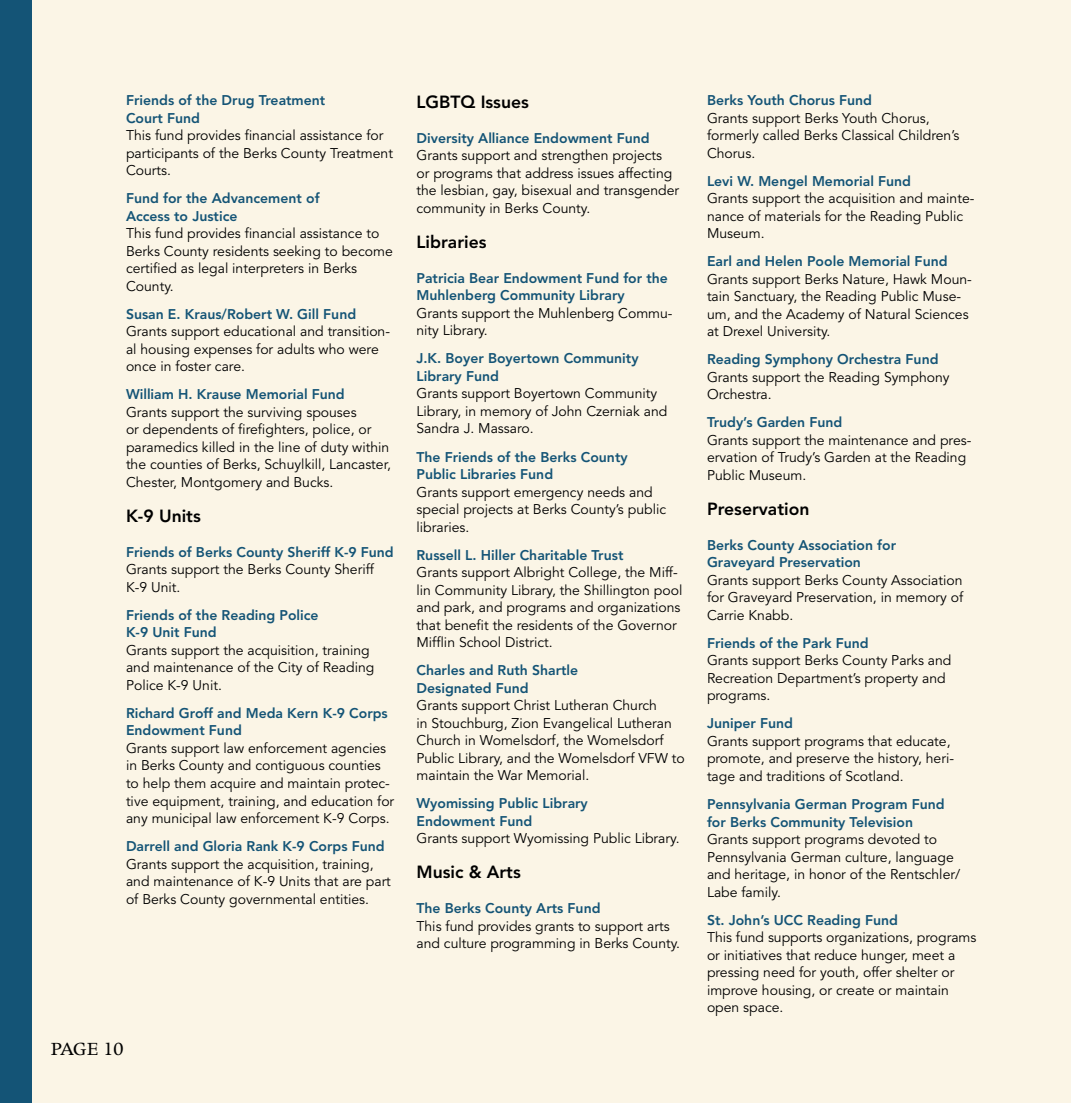
<style>
.page{position:relative;width:1071px;height:1103px;background:#fff}
.page>*{position:absolute;margin:0;border:0;box-sizing:border-box;transform-origin:0 0}
.t1{font:21px "Apollo";letter-spacing:-.03em;color:#000}
.t2{font:800 17.5px "Avenir";color:#000}
.t3{font:14px/17.5px "Avenir";color:#000}
.t4{font:800 14px/17.5px "Avenir";color:#145476}
</style>
<div class="page">
<div style="left:0;top:0;width:1071px;height:1102px;background:#fbf5e6"></div>
<div style="left:0;top:0;width:32px;height:1102px;background:#145476"></div>
<p class="t4" style="left:126px;top:91px;width:201px">Friends of the Drug Treatment<br>Court Fund</p>
<p class="t3" style="left:126px;top:127px;width:268px">This fund provides financial assistance for participants of the Berks County Treatment<br>Courts.</p>
<p class="t4" style="left:126px;top:189px;width:195px">Fund for the Advancement of<br>Access to Justice</p>
<p class="t3" style="left:126px;top:225px;width:268px">This fund provides financial assistance to Berks County residents seeking to become certified as legal interpreters in Berks County.</p>
<p class="t4" style="left:126px;top:305px;width:232px">Susan E. Kraus/Robert W. Gill Fund</p>
<p class="t3" style="left:126px;top:323px;width:266px">Grants support educational and transition&shy;al housing expenses for adults who were once in foster care.</p>
<p class="t4" style="left:126px;top:385px;width:220px">William H . Krause Memorial Fund</p>
<p class="t3" style="left:126px;top:403px;width:266px">Grants support the surviving spouses<br>or dependents of firefighters, police, or paramedics killed in the line of duty within the counties of Berks, Schuylkill, Lancaster, Chester, Montgomery and Bucks.</p>
<p class="t2" style="left:126px;top:505px;width:76px">K-9 Units</p>
<p class="t4" style="left:126px;top:543px;width:269px">Friends of Berks County Sheriff K-9 Fund</p>
<p class="t3" style="left:126px;top:561px;width:249px">Grants support the Berks County Sheriff<br>K-9 Unit.</p>
<p class="t4" style="left:126px;top:606px;width:194px">Friends of the Reading Police<br>K-9 Unit Fund</p>
<p class="t3" style="left:126px;top:641px;width:250px">Grants support the acquisition, training and maintenance of the City of Reading<br>Police K-9 Unit.</p>
<p class="t4" style="left:126px;top:704px;width:263px">Richard Groff and M eda Kern K-9 Corps<br>Endowment Fund</p>
<p class="t3" style="left:126px;top:739px;width:270px">Grants support law enforcement agencies in Berks County and contiguous counties to help them acquire and maintain protec&shy;tive equipment, training, and education for any municipal law enforcement K-9 Corps.</p>
<p class="t4" style="left:126px;top:837px;width:260px">Darrell and Gloria Rank K-9 Corps Fund</p>
<p class="t3" style="left:126px;top:855px;width:266px">Grants support the acquisition, training, and maintenance of K-9 Units that are part of Berks County governmental entities.</p>
<p class="t2" style="left:416px;top:91px;width:114px">LGBTQ Issues</p>
<p class="t4" style="left:416px;top:129px;width:235px">Diversity Alliance Endowment Fund</p>
<p class="t3" style="left:416px;top:147px;width:264px">Grants support and strengthen projects<br>or programs that address issues affecting the lesbian, gay, bisexual and transgender community in Berks County.</p>
<p class="t2" style="left:416px;top:231px;width:72px">Libraries</p>
<p class="t4" style="left:416px;top:269px;width:253px">Patricia Bear Endowment Fund for the<br>M uhlenberg Community Library</p>
<p class="t3" style="left:416px;top:305px;width:258px">Grants support the Muhlenberg Commu&shy;nity Library.</p>
<p class="t4" style="left:416px;top:350px;width:224px">J.K. Boyer Boyertown Community<br>Library Fund</p>
<p class="t3" style="left:416px;top:385px;width:252px">Grants support Boyertown Community<br>Library, in memory of John Czerniak and<br>Sandra J. Massaro.</p>
<p class="t4" style="left:416px;top:448px;width:213px">The Friends of the Berks County<br>Public Libraries Fund</p>
<p class="t3" style="left:416px;top:483px;width:251px">Grants support emergency needs and special projects at Berks County’s public libraries.</p>
<p class="t4" style="left:416px;top:546px;width:208px">Russell L. H iller Charitable Trust</p>
<p class="t3" style="left:416px;top:564px;width:267px">Grants support Albright College, the Miff&shy;lin Community Library, the Shillington pool and park, and programs and organizations that benefit the residents of the Governor Mifflin School District.</p>
<p class="t4" style="left:416px;top:661px;width:163px">Charles and Ruth Shartle<br>Designated Fund</p>
<p class="t3" style="left:416px;top:697px;width:270px">Grants support Christ Lutheran Church<br>in Stouchburg, Zion Evangelical Lutheran Church in Womelsdorf, the Womelsdorf Public Library, and the Womelsdorf VFW to maintain the War Memorial.</p>
<p class="t4" style="left:416px;top:794px;width:173px">Wyomissing Public Library<br>Endowment Fund</p>
<p class="t3" style="left:416px;top:830px;width:265px">Grants support Wyomissing Public Library.</p>
<p class="t2" style="left:416px;top:861px;width:106px">M usic &amp; Arts</p>
<p class="t4" style="left:416px;top:899px;width:186px">The Berks County Arts Fund</p>
<p class="t3" style="left:416px;top:917px;width:265px">This fund provides grants to support arts and culture programming in Berks County.</p>
<h1 class="t1" style="left:51px;top:1037px;width:74px">PAGE 10</h1>
<p class="t4" style="left:707px;top:91px;width:167px">Berks Youth Chorus Fund</p>
<p class="t3" style="left:707px;top:109px;width:254px">Grants support Berks Youth Chorus, formerly called Berks Classical Children’s<br>Chorus.</p>
<p class="t4" style="left:707px;top:172px;width:206px">Levi W. Mengel Memorial Fund</p>
<p class="t3" style="left:707px;top:190px;width:269px">Grants support the acquisition and mainte&shy;nance of materials for the Reading Public<br>Museum.</p>
<p class="t4" style="left:707px;top:252px;width:242px">Earl and Helen Poole Memorial Fund</p>
<p class="t3" style="left:707px;top:270px;width:266px">Grants support Berks Nature, Hawk Moun&shy;tain Sanctuary, the Reading Public Muse&shy;um, and the Academy of Natural Sciences at Drexel University.</p>
<p class="t4" style="left:707px;top:350px;width:233px">Reading Symphony Orchestra Fund</p>
<p class="t3" style="left:707px;top:368px;width:244px">Grants support the Reading Symphony<br>Orchestra.</p>
<p class="t4" style="left:707px;top:413px;width:137px">Trudy’s Garden Fund</p>
<p class="t3" style="left:707px;top:431px;width:266px">Grants support the maintenance and pres&shy;ervation of Trudy’s Garden at the Reading<br>Public Museum.</p>
<p class="t2" style="left:707px;top:498px;width:104px">Preservation</p>
<p class="t4" style="left:707px;top:536px;width:191px">Berks County Association for<br>Graveyard Preservation</p>
<p class="t3" style="left:707px;top:571px;width:258px;text-align:justify">Grants support Berks County Association for Graveyard Preservation, in memory of Carrie Knabb.</p>
<p class="t4" style="left:707px;top:634px;width:163px">Friends of the Park Fund</p>
<p class="t3" style="left:707px;top:652px;width:246px">Grants support Berks County Parks and<br>Recreation Department’s property and programs.</p>
<p class="t4" style="left:707px;top:714px;width:88px">Juniper Fund</p>
<p class="t3" style="left:707px;top:732px;width:249px">Grants support programs that educate, promote, and preserve the history, heri&shy;tage and traditions of Scotland.</p>
<p class="t4" style="left:707px;top:795px;width:239px">Pennsylvania German Program Fund for Berks Community Television</p>
<p class="t3" style="left:707px;top:830px;width:255px">Grants support programs devoted to<br>Pennsylvania German culture, language and heritage, in honor of the Rentschler/<br>Labe family.</p>
<p class="t4" style="left:707px;top:910px;width:193px">St. John’s UCC Reading Fund</p>
<p class="t3" style="left:707px;top:928px;width:271px">This fund supports organizations, programs or initiatives that reduce hunger, meet a pressing need for youth, offer shelter or improve housing, or create or maintain open space.</p>
</div>
